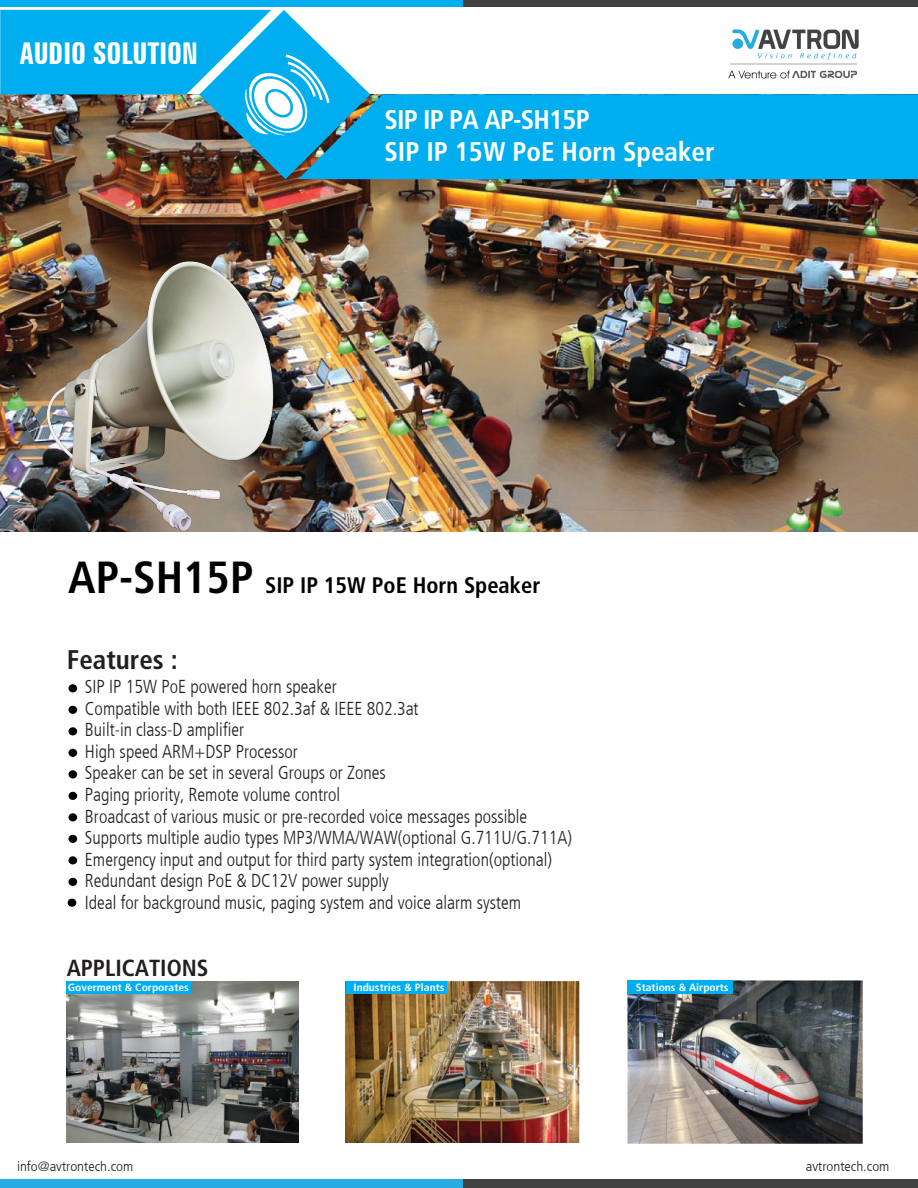
<style>
.page{position:relative;width:918px;height:1188px;background:#fff}
.page>*{position:absolute;margin:0;border:0;box-sizing:border-box;transform-origin:0 0}
.t1{font:700 extra-condensed 30px "Zurich BT";color:#fff}
.t2{font:700 condensed 27px/32.4px "Frutiger LT Com";color:#fff}
.t3{font:700 condensed 27px "Frutiger LT Com";color:#231f20}
.t4{font:700 condensed 23.25px "Frutiger LT Com";color:#231f20}
.t5{font:700 condensed 22.5px "Frutiger LT Com";color:#000}
.t6{font:300 condensed 18.75px/21.6px "Frutiger LT Com";color:#231f20;scale:.96 1}
.t7{font:300 condensed 13.5px "Frutiger LT Com";color:#231f20;scale:1.1 1}
.t8{font:700 condensed 10.5px "Frutiger LT Com";color:#fdfdfe;scale:1.1 1}
.s1{font-size:45px}
</style>
<div class="page">
<img style="left:0;top:179px;width:918px;height:352px">
<div style="left:0;top:0;width:917px;height:6px;background:#00aeef"></div>
<div style="left:464px;top:0;width:454px;height:6px;background:#424243"></div>
<div style="left:0;top:1179px;width:918px;height:9px;background:#27abe2"></div>
<div style="left:463px;top:1179px;width:455px;height:9px;background:#424243"></div>
<div style="left:370px;top:94px;width:548px;height:85px;background:#00aeef"></div>
<img style="left:0;top:10px;width:370px;height:169px">
<div style="left:68px;top:684px;width:9px;height:8px;background:#010101;border-radius:50%"></div>
<div style="left:68px;top:706px;width:9px;height:8px;background:#010101;border-radius:50%"></div>
<div style="left:68px;top:727px;width:9px;height:8px;background:#010101;border-radius:50%"></div>
<div style="left:68px;top:749px;width:9px;height:8px;background:#010101;border-radius:50%"></div>
<div style="left:68px;top:770px;width:9px;height:8px;background:#010101;border-radius:50%"></div>
<div style="left:68px;top:792px;width:9px;height:8px;background:#010101;border-radius:50%"></div>
<div style="left:68px;top:813px;width:9px;height:8px;background:#010101;border-radius:50%"></div>
<div style="left:68px;top:835px;width:9px;height:8px;background:#010101;border-radius:50%"></div>
<div style="left:68px;top:856px;width:9px;height:8px;background:#010101;border-radius:50%"></div>
<div style="left:68px;top:878px;width:9px;height:8px;background:#010101;border-radius:50%"></div>
<div style="left:68px;top:899px;width:8px;height:8px;background:#010101;border-radius:50%"></div>
<hr style="left:730px;top:64px;width:127px;height:1px;background:#d3d4d2">
<svg style="left:728px;top:71px;width:129px;height:8px"></svg>
<svg style="left:732px;top:29px;width:127px;height:31px"></svg>
<img style="left:44px;top:258px;width:242px;height:273px">
<img style="left:628px;top:981px;width:234px;height:162px">
<img style="left:346px;top:981px;width:233px;height:162px">
<img style="left:66px;top:981px;width:233px;height:161px">
<div style="left:66px;top:981px;width:124px;height:13px;background:#00aeef"></div>
<div style="left:628px;top:981px;width:105px;height:13px;background:#00aeef"></div>
<div style="left:346px;top:981px;width:100px;height:13px;background:#00aeef"></div>
<h1 class="t1" style="left:20px;top:37px;width:179px">AUDIO SOLUTION</h1>
<h2 class="t2" style="left:384px;top:103px;width:332px">SIP IP PA AP-SH15P<br>SIP IP 15W PoE Horn Speaker</h2>
<p class="t5" style="left:68px;top:571px;width:474px"><span class="s1">AP-SH15P</span> SIP IP 15W PoE Horn Speaker</p>
<h2 class="t3" style="left:67px;top:644px;width:113px">Features :</h2>
<p class="t6" style="left:85px;top:676px;width:509px">SIP IP 15W PoE powered horn speaker<br>Compatible with both IEEE 802.3af &amp; IEEE 802.3at<br>Built-in class-D amplifier<br>High speed ARM+DSP Processor<br>Speaker can be set in several Groups or Zones<br>Paging priority, Remote volume control<br>Broadcast of various music or pre-recorded voice messages possible Supports multiple audio types MP3/WMA/WAW(optional G.711U/G.711A)<br>Emergency input and output for third party system integration(optional)<br>Redundant design PoE &amp; DC12V power supply<br>Ideal for background music, paging system and voice alarm system</p>
<p class="t4" style="left:67px;top:954px;width:143px">APPLICATIONS</p>
<p class="t8" style="left:68px;top:982px;width:112px">Goverment &amp; Corporates</p>
<p class="t8" style="left:353px;top:982px;width:84px">Industries &amp; Plants</p>
<p class="t8" style="left:636px;top:982px;width:86px">Stations &amp; Airports</p>
<p class="t7" style="left:17px;top:1159px;width:107px">info@avtrontech.com</p>
<p class="t7" style="left:806px;top:1159px;width:78px">avtrontech.com</p>
</div>
